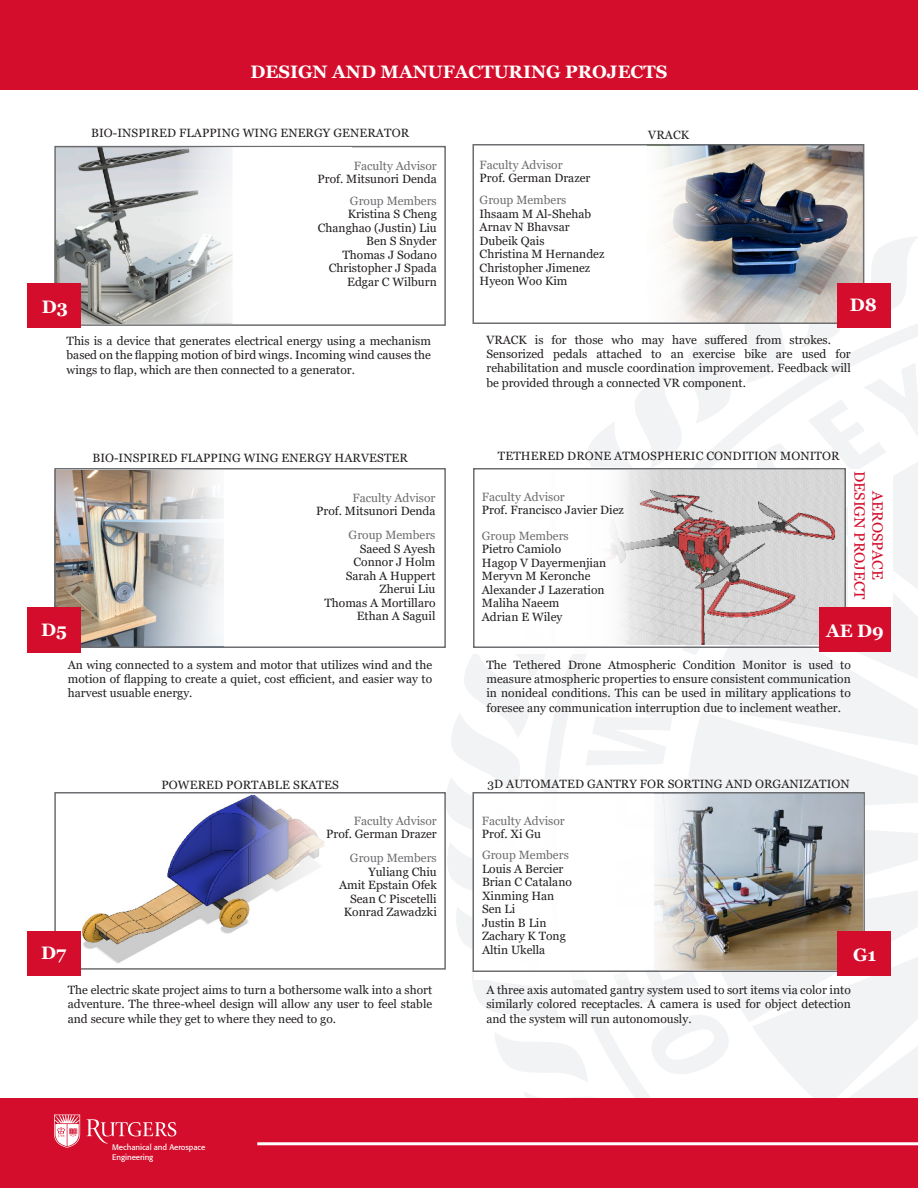
<style>
.page{position:relative;width:918px;height:1188px;background:#fff}
.page>*{position:absolute;margin:0;border:0;box-sizing:border-box;transform-origin:0 0}
.t1{font:700 18px "Georgia";color:#fff}
.t2{font:15px "Georgia";color:#d30d2b}
.t3{font:12px/14.4px "Georgia";color:#231f20;text-align:justify}
.t4{font:12px "Georgia";color:#6c6d70}
.t5{font:8.1px/10.1px "Formata";letter-spacing:-.005em;color:#fff}
</style>
<div class="page">
<div style="left:0;top:0;width:918px;height:90px;background:#d30d2b"></div>
<div style="left:0;top:1098px;width:918px;height:90px;background:#d30d2b"></div>
<svg style="left:524px;top:1092px;width:70px;height:6px"></svg>
<svg style="left:446px;top:236px;width:472px;height:847px"></svg>
<svg style="left:686px;top:402px;width:232px;height:696px;fill:#f2f3f4"></svg>
<img style="left:717px;top:147px;width:144px;height:174px">
<img style="left:661px;top:471px;width:182px;height:174px">
<img style="left:708px;top:795px;width:154px;height:174px">
<img style="left:72px;top:801px;width:166px;height:162px">
<img style="left:57px;top:471px;width:78px;height:174px">
<img style="left:57px;top:149px;width:118px;height:174px">
<div style="left:54px;top:146px;width:392px;height:180px;border:2px solid #6c6d70"></div>
<div style="left:473px;top:143px;width:165px;height:186px;background:#fff"></div>
<div style="left:54px;top:468px;width:392px;height:180px;border:2px solid #6c6d70"></div>
<div style="left:27px;top:608px;width:54px;height:45px;background:#d30d2b"></div>
<svg style="left:638px;top:147px;width:79px;height:179px"></svg>
<svg style="left:473px;top:471px;width:188px;height:183px"></svg>
<div style="left:473px;top:468px;width:373px;height:180px;border:2px solid #6c6d70"></div>
<svg style="left:238px;top:795px;width:86px;height:134px"></svg>
<div style="left:54px;top:792px;width:392px;height:178px;border:2px solid #6c6d70"></div>
<div style="left:475px;top:793px;width:172px;height:186px;background:#fff"></div>
<div style="left:472px;top:792px;width:393px;height:180px;border:2px solid #6c6d70"></div>
<div style="left:472px;top:144px;width:392px;height:180px;border:2px solid #6c6d70"></div>
<svg style="left:86px;top:1119px;width:90px;height:25px"></svg>
<svg style="left:54px;top:1115px;width:26px;height:33px"></svg>
<hr style="left:257px;top:1142px;width:661px;height:3px;background:#fff">
<div style="left:27px;top:932px;width:54px;height:44px;background:#d30d2b"></div>
<div style="left:27px;top:284px;width:54px;height:44px;background:#d30d2b"></div>
<div style="left:837px;top:284px;width:54px;height:44px;background:#d30d2b"></div>
<div style="left:819px;top:608px;width:72px;height:44px;background:#d30d2b"></div>
<div style="left:848px;top:469px;width:45px;height:138px;background:#fff"></div>
<div style="left:837px;top:932px;width:54px;height:44px;background:#d30d2b"></div>
<svg style="left:558px;top:794px;width:150px;height:176px"></svg>
<svg style="left:175px;top:148px;width:177px;height:175px"></svg>
<div style="left:555px;top:471px;width:76px;height:175px;background:#fff"></div>
<svg style="left:135px;top:470px;width:177px;height:175px"></svg>
<h1 class="t1" style="left:250px;top:61px;width:419px">DESIGN AND MANUFACTURING PROJECTS</h1>
<p class="t3" style="left:91px;top:126px;width:319px">BIO-INSPIRED FLAPPING WING ENERGY GENERATOR</p>
<p class="t4" style="left:354px;top:158px;width:84px">Faculty Advisor</p>
<p class="t3" style="left:318px;top:172px;width:121px">Prof. Mitsunori Denda</p>
<p class="t4" style="left:350px;top:194px;width:88px">Group Members</p>
<p class="t3" style="left:348px;top:207px;width:90px">Kristina S Cheng</p>
<p class="t3" style="left:318px;top:221px;width:120px">Changhao (Justin) Liu</p>
<p class="t3" style="left:366px;top:234px;width:72px">Ben S Snyder</p>
<p class="t3" style="left:342px;top:248px;width:96px">Thomas J Sodano</p>
<p class="t3" style="left:329px;top:261px;width:110px">Christopher J Spada</p>
<p class="t3" style="left:347px;top:275px;width:91px">Edgar C Wilburn</p>
<p class="t4" style="left:480px;top:157px;width:84px">Faculty Advisor</p>
<p class="t3" style="left:480px;top:171px;width:112px">Prof. German Drazer</p>
<p class="t4" style="left:480px;top:193px;width:88px">Group Members</p>
<p class="t3" style="left:480px;top:207px;width:113px">Ihsaam M Al-Shehab</p>
<p class="t3" style="left:480px;top:220px;width:92px">Arnav N Bhavsar</p>
<p class="t3" style="left:480px;top:234px;width:66px">Dubeik Qais</p>
<p class="t3" style="left:480px;top:248px;width:126px;line-height:13.5px">Christina M Hernandez<br>Christopher Jimenez</p>
<p class="t3" style="left:480px;top:274px;width:89px">Hyeon Woo Kim</p>
<p class="t3" style="left:648px;top:128px;width:42px">VRACK</p>
<p class="t1" style="left:42px;top:296px;width:28px">D3</p>
<p class="t1" style="left:850px;top:294px;width:29px">D8</p>
<p class="t3" style="left:67px;top:334px;width:366px">This is a device that generates electrical energy using a mechanism based on the flapping motion of bird wings. Incoming wind causes the wings to flap, which are then connected to a generator.</p>
<p class="t1" style="left:41px;top:618px;width:27px">D5</p>
<p class="t3" style="left:92px;top:451px;width:317px">BIO-INSPIRED FLAPPING WING ENERGY HARVESTER</p>
<p class="t4" style="left:353px;top:490px;width:84px">Faculty Advisor</p>
<p class="t3" style="left:316px;top:504px;width:121px">Prof. Mitsunori Denda</p>
<p class="t4" style="left:349px;top:528px;width:88px">Group Members</p>
<p class="t3" style="left:360px;top:542px;width:77px">Saeed S Ayesh</p>
<p class="t3" style="left:354px;top:555px;width:83px">Connor J Holm</p>
<p class="t3" style="left:346px;top:569px;width:91px">Sarah A Huppert</p>
<p class="t3" style="left:380px;top:582px;width:57px">Zherui Liu</p>
<p class="t3" style="left:325px;top:596px;width:112px">Thomas A Mortillaro</p>
<p class="t3" style="left:357px;top:609px;width:80px">Ethan A Saguil</p>
<p class="t3" style="left:68px;top:658px;width:366px">An wing connected to a system and motor that utilizes wind and the motion of flapping to create a quiet, cost efficient, and easier way to harvest usuable energy.</p>
<p class="t3" style="left:161px;top:778px;width:179px">POWERED PORTABLE SKATES</p>
<p class="t1" style="left:41px;top:942px;width:26px">D7</p>
<p class="t4" style="left:354px;top:813px;width:84px">Faculty Advisor</p>
<p class="t3" style="left:326px;top:827px;width:112px">Prof. German Drazer</p>
<p class="t4" style="left:350px;top:851px;width:88px">Group Members</p>
<p class="t3" style="left:368px;top:865px;width:70px">Yuliang Chiu</p>
<p class="t3" style="left:339px;top:878px;width:99px">Amit Epstain Ofek</p>
<p class="t3" style="left:350px;top:892px;width:88px">Sean C Piscetelli</p>
<p class="t3" style="left:344px;top:905px;width:94px">Konrad Zawadzki</p>
<p class="t3" style="left:68px;top:983px;width:366px">The electric skate project aims to turn a bothersome walk into a short adventure. The three-wheel design will allow any user to feel stable and secure while they get to where they need to go.</p>
<p class="t3" style="left:486px;top:332px;width:366px;text-align:left">VRACK is for those who may have suffered from strokes.<br>Sensorized pedals attached to an exercise bike are used for rehabilitation and muscle coordination improvement. Feedback will be provided through a connected VR component.</p>
<p class="t3" style="left:498px;top:449px;width:343px">TETHERED DRONE ATMOSPHERIC CONDITION MONITOR</p>
<p class="t4" style="left:482px;top:490px;width:84px">Faculty Advisor</p>
<p class="t3" style="left:482px;top:503px;width:143px">Prof. Francisco Javier Diez</p>
<p class="t4" style="left:482px;top:528px;width:88px">Group Members</p>
<p class="t3" style="left:482px;top:542px;width:81px">Pietro Camiolo</p>
<p class="t3" style="left:482px;top:556px;width:126px">Hagop V Dayermenjian</p>
<p class="t3" style="left:482px;top:569px;width:110px">Meryvn M Keronche</p>
<p class="t3" style="left:482px;top:583px;width:124px">Alexander J Lazeration</p>
<p class="t3" style="left:482px;top:596px;width:79px">Maliha Naeem</p>
<p class="t3" style="left:482px;top:610px;width:82px">Adrian E Wiley</p>
<p class="t2" style="left:869px;top:471px;width:130px;rotate:90deg">DESIGN PROJECT</p>
<p class="t2" style="left:887px;top:491px;width:90px;rotate:90deg">AEROSPACE</p>
<p class="t1" style="left:826px;top:619px;width:59px">AE D9</p>
<p class="t3" style="left:486px;top:658px;width:366px">The Tethered Drone Atmospheric Condition Monitor is used to measure atmospheric properties to ensure consistent communication in nonideal conditions. This can be used in military applications to foresee any communication interruption due to inclement weather.</p>
<p class="t3" style="left:488px;top:777px;width:364px">3D AUTOMATED GANTRY FOR SORTING AND ORGANIZATION</p>
<p class="t4" style="left:482px;top:813px;width:84px">Faculty Advisor</p>
<p class="t3" style="left:482px;top:827px;width:61px">Prof. Xi Gu</p>
<p class="t4" style="left:482px;top:848px;width:88px">Group Members</p>
<p class="t3" style="left:482px;top:862px;width:83px">Louis A Bercier</p>
<p class="t3" style="left:482px;top:875px;width:91px">Brian C Catalano</p>
<p class="t3" style="left:482px;top:889px;width:74px">Xinming Han</p>
<p class="t3" style="left:482px;top:902px;width:35px">Sen Li</p>
<p class="t3" style="left:482px;top:916px;width:66px">Justin B Lin</p>
<p class="t3" style="left:482px;top:929px;width:85px">Zachary K Tong</p>
<p class="t3" style="left:482px;top:943px;width:65px">Altin Ukella</p>
<p class="t1" style="left:853px;top:944px;width:25px">G1</p>
<p class="t3" style="left:486px;top:983px;width:366px">A three axis automated gantry system used to sort items via color into similarly colored receptacles. A camera is used for object detection and the system will run autonomously.</p>
<p class="t5" style="left:112px;top:1142px;width:95px">Mechanical and Aerospace<br>Engineering</p>
</div>
